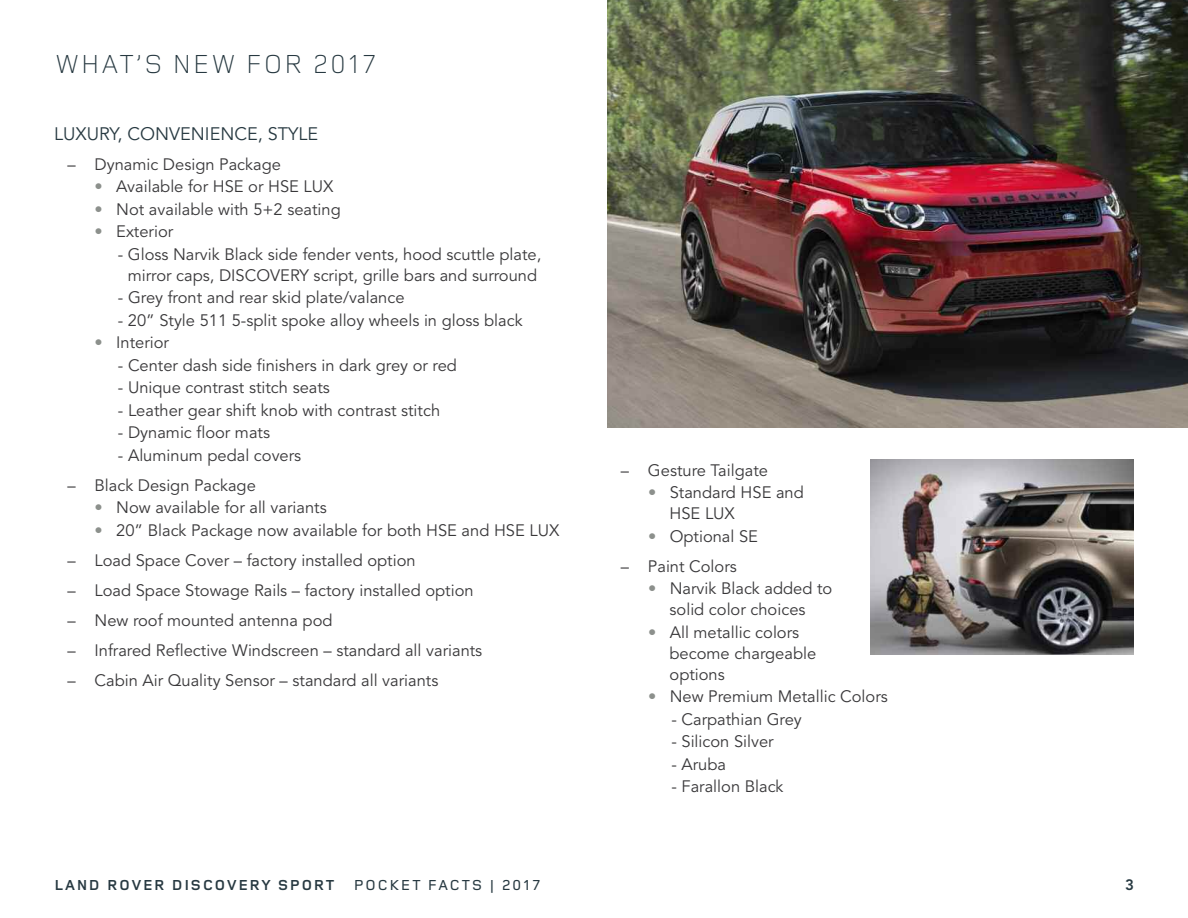
<style>
.page{position:relative;width:1188px;height:918px;background:#fff}
.page>*{position:absolute;margin:0;border:0;box-sizing:border-box;transform-origin:0 0}
.t1{font:300 27px "Land Rover Wide";color:#273941}
.t2{font:18px "Avenir";color:#273941}
.t3{font:16.5px/21px "Avenir";color:#39383a;text-align:center}
.t4{font:700 15px "Land Rover Wide";letter-spacing:.05em;color:#273941}
.t5{font:800 15px "Avenir";color:#273941}
.s1{color:#8c908c}
.s2{font-weight:500}
</style>
<div class="page">
<img style="left:608px;top:0;width:580px;height:428px">
<img style="left:871px;top:459px;width:263px;height:196px">
<h1 class="t1" style="left:54px;top:48px;width:324px">WHAT’S NEW FOR 2017</h1>
<p class="t2" style="left:54px;top:123px;width:266px">LUXURY, CONVENIENCE, STYLE</p>
<p class="t3" style="left:68px;top:154px;width:215px">– Dynamic Design Package</p>
<p class="t3" style="left:94px;top:176px;width:241px"><span class="s1">•</span> Available for HSE or HSE LUX</p>
<p class="t3" style="left:94px;top:199px;width:248px"><span class="s1">•</span> Not available with 5+2 seating</p>
<p class="t3" style="left:94px;top:221px;width:80px"><span class="s1">•</span> Exterior</p>
<p class="t3" style="left:118px;top:244px;width:425px">- Gloss Narvik Black side fender vents, hood scuttle plate, mirror caps, DISCOVERY script, grille bars and surround</p>
<p class="t3" style="left:118px;top:287px;width:288px">- Grey front and rear skid plate/valance</p>
<p class="t3" style="left:118px;top:310px;width:406px">- 20” Style 511 5-split spoke alloy wheels in gloss black</p>
<p class="t3" style="left:94px;top:332px;width:76px"><span class="s1">•</span> Interior</p>
<p class="t3" style="left:118px;top:355px;width:341px">- Center dash side finishers in dark grey or red</p>
<p class="t3" style="left:118px;top:377px;width:214px">- Unique contrast stitch seats</p>
<p class="t3" style="left:118px;top:400px;width:324px">- Leather gear shift knob with contrast stitch</p>
<p class="t3" style="left:118px;top:422px;width:154px">- Dynamic floor mats</p>
<p class="t3" style="left:118px;top:445px;width:185px">- Aluminum pedal covers</p>
<p class="t3" style="left:68px;top:475px;width:190px">– Black Design Package</p>
<p class="t3" style="left:94px;top:497px;width:234px"><span class="s1">•</span> Now available for all variants</p>
<p class="t3" style="left:94px;top:520px;width:466px"><span class="s1">•</span> 20” Black Package now available for both HSE and HSE LUX</p>
<p class="t3" style="left:67px;top:550px;width:350px">– Load Space Cover – factory installed option</p>
<p class="t3" style="left:67px;top:580px;width:408px">– Load Space Stowage Rails – factory installed option</p>
<p class="t3" style="left:67px;top:610px;width:267px">– New roof mounted antenna pod</p>
<p class="t3" style="left:67px;top:640px;width:416px">– Infrared Reflective Windscreen – standard all variants</p>
<p class="t3" style="left:67px;top:670px;width:373px">– Cabin Air Quality Sensor – standard all variants</p>
<p class="t3" style="left:621px;top:460px;width:149px">– Gesture Tailgate</p>
<p class="t3" style="left:670px;top:482px;width:136px;text-align:left;text-indent:-22px"><span class="s1">•</span> Standard HSE and<br>HSE LUX</p>
<p class="t3" style="left:648px;top:526px;width:112px"><span class="s1">•</span> Optional SE</p>
<p class="t3" style="left:621px;top:556px;width:117px">– Paint Colors</p>
<p class="t3" style="left:648px;top:578px;width:186px"><span class="s1">•</span> Narvik Black added to solid color choices</p>
<p class="t3" style="left:670px;top:622px;width:148px;text-align:left;text-indent:-22px"><span class="s1">•</span> All metallic colors become chargeable options</p>
<p class="t3" style="left:648px;top:686px;width:241px"><span class="s1">•</span> New Premium Metallic Colors</p>
<p class="t3" style="left:671px;top:709px;width:132px">- Carpathian Grey</p>
<p class="t3" style="left:671px;top:731px;width:104px">- Silicon Silver</p>
<p class="t3" style="left:671px;top:754px;width:56px">- Aruba</p>
<p class="t3" style="left:671px;top:776px;width:114px">- Farallon Black</p>
<p class="t4" style="left:54px;top:876px;width:488px">LAND ROVER DISCOVERY SPORT <span class="s2">POCKET FACTS | 2017</span></p>
<p class="t5" style="left:1125px;top:873px;width:10px">3</p>
</div>
